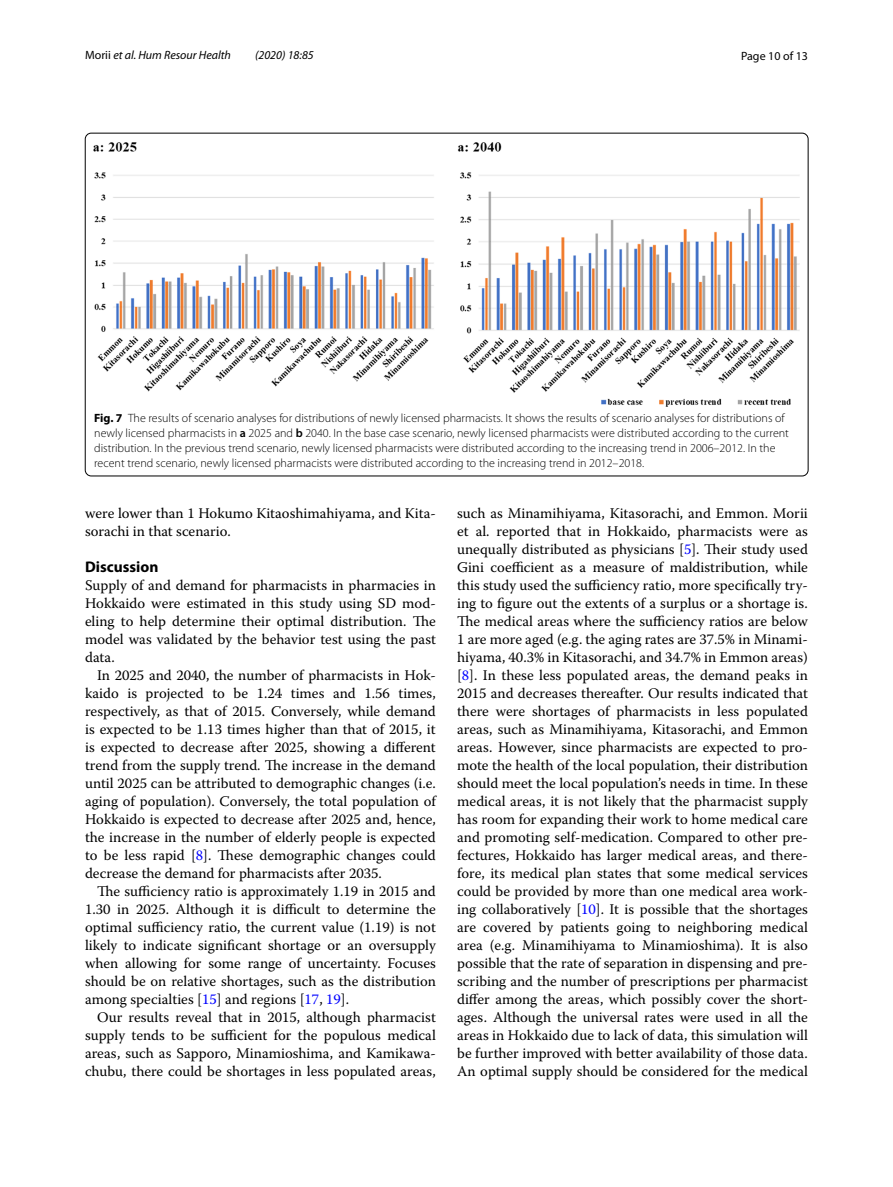
<style>
.page{position:relative;width:893px;height:1187px;background:#fff}
.page>*{position:absolute;margin:0;border:0;box-sizing:border-box;transform-origin:0 0}
.t1{font:700 15.45px "Myriad Pro";color:#000}
.t2{font:14.7px/18px "Warnock Pro";color:#000;text-align:justify}
.t3{font:300 12px/15px "Myriad Pro";color:#000}
.t4{font:italic 12px "Myriad Pro";color:#000}
.t5{font:12px "Myriad Pro";color:#000}
.s1{font-style:normal}
.s2{font-weight:700}
.s3{font-weight:600}
.s4{color:#00f}
</style>
<div class="page">
<img style="left:94px;top:142px;width:706px;height:264px">
<p class="t4" style="left:85px;top:48px;width:147px"><span class="s1">Morii</span> et al. Hum Resour Health</p>
<p class="t4" style="left:255px;top:48px;width:60px">(2020) 18:85</p>
<p class="t5" style="left:741px;top:48px;width:68px">Page 10 of 13</p>
<p class="t3" style="left:94px;top:410px;width:696px"><span class="s2">Fig. 7</span> The results of scenario analyses for distributions of newly licensed pharmacists. It shows the results of scenario analyses for distributions of newly licensed pharmacists in <span class="s3">a</span> 2025 and <span class="s3">b</span> 2040. In the base case scenario, newly licensed pharmacists were distributed according to the current distribution. In the previous trend scenario, newly licensed pharmacists were distributed according to the increasing trend in 2006–2012. In the recent trend scenario, newly licensed pharmacists were distributed according to the increasing trend in 2012–2018.</p>
<p class="t2" style="left:85px;top:504px;width:352px">were lower than 1 Hokumo Kitaoshimahiyama, and Kita&shy;sorachi in that scenario.</p>
<p class="t1" style="left:85px;top:556px;width:75px">Discussion</p>
<p class="t2" style="left:85px;top:576px;width:352px">Supply of and demand for pharmacists in pharmacies in Hokkaido were estimated in this study using SD mod&shy;eling to help determine their optimal distribution. The model was validated by the behavior test using the past data.</p>
<p class="t2" style="left:85px;top:666px;width:352px;text-indent:12px">In 2025 and 2040, the number of pharmacists in Hok&shy;kaido is projected to be 1.24 times and 1.56 times, respectively, as that of 2015. Conversely, while demand is expected to be 1.13 times higher than that of 2015, it is expected to decrease after 2025, showing a different trend from the supply trend. The increase in the demand until 2025 can be attributed to demographic changes (i.e. aging of population). Conversely, the total population of Hokkaido is expected to decrease after 2025 and, hence, the increase in the number of elderly people is expected to be less rapid [<span class="s4">8</span>]. These demographic changes could decrease the demand for pharmacists after 2035.</p>
<p class="t2" style="left:85px;top:881px;width:352px;text-indent:12px">The sufficiency ratio is approximately 1.19 in 2015 and 1.30 in 2025. Although it is difficult to determine the optimal sufficiency ratio, the current value (1.19) is not likely to indicate significant shortage or an oversupply when allowing for some range of uncertainty. Focuses should be on relative shortages, such as the distribution among specialties [<span class="s4">15</span>] and regions [<span class="s4">17</span>, <span class="s4">19</span>].</p>
<p class="t2" style="left:85px;top:1007px;width:352px;text-indent:12px">Our results reveal that in 2015, although pharmacist supply tends to be sufficient for the populous medical areas, such as Sapporo, Minamioshima, and Kamikawa&shy;chubu, there could be shortages in less populated areas,</p>
<p class="t2" style="left:457px;top:504px;width:352px">such as Minamihiyama, Kitasorachi, and Emmon. Morii et al. reported that in Hokkaido, pharmacists were as unequally distributed as physicians [<span class="s4">5</span>]. Their study used Gini coefficient as a measure of maldistribution, while this study used the sufficiency ratio, more specifically try&shy;ing to figure out the extents of a surplus or a shortage is.<br>The medical areas where the sufficiency ratios are below 1 are more aged (e.g. the aging rates are 37.5% in Minami&shy;hiyama, 40.3% in Kitasorachi, and 34.7% in Emmon areas) [<span class="s4">8</span>]. In these less populated areas, the demand peaks in 2015 and decreases thereafter. Our results indicated that there were shortages of pharmacists in less populated areas, such as Minamihiyama, Kitasorachi, and Emmon areas. However, since pharmacists are expected to pro&shy;mote the health of the local population, their distribution should meet the local population’s needs in time. In these medical areas, it is not likely that the pharmacist supply has room for expanding their work to home medical care and promoting self-medication. Compared to other pre&shy;fectures, Hokkaido has larger medical areas, and there&shy;fore, its medical plan states that some medical services could be provided by more than one medical area work&shy;ing collaboratively [<span class="s4">10</span>]. It is possible that the shortages are covered by patients going to neighboring medical area (e.g. Minamihiyama to Minamioshima). It is also possible that the rate of separation in dispensing and pre&shy;scribing and the number of prescriptions per pharmacist differ among the areas, which possibly cover the short&shy;ages. Although the universal rates were used in all the areas in Hokkaido due to lack of data, this simulation will be further improved with better availability of those data.<br>An optimal supply should be considered for the medical</p>
</div>
